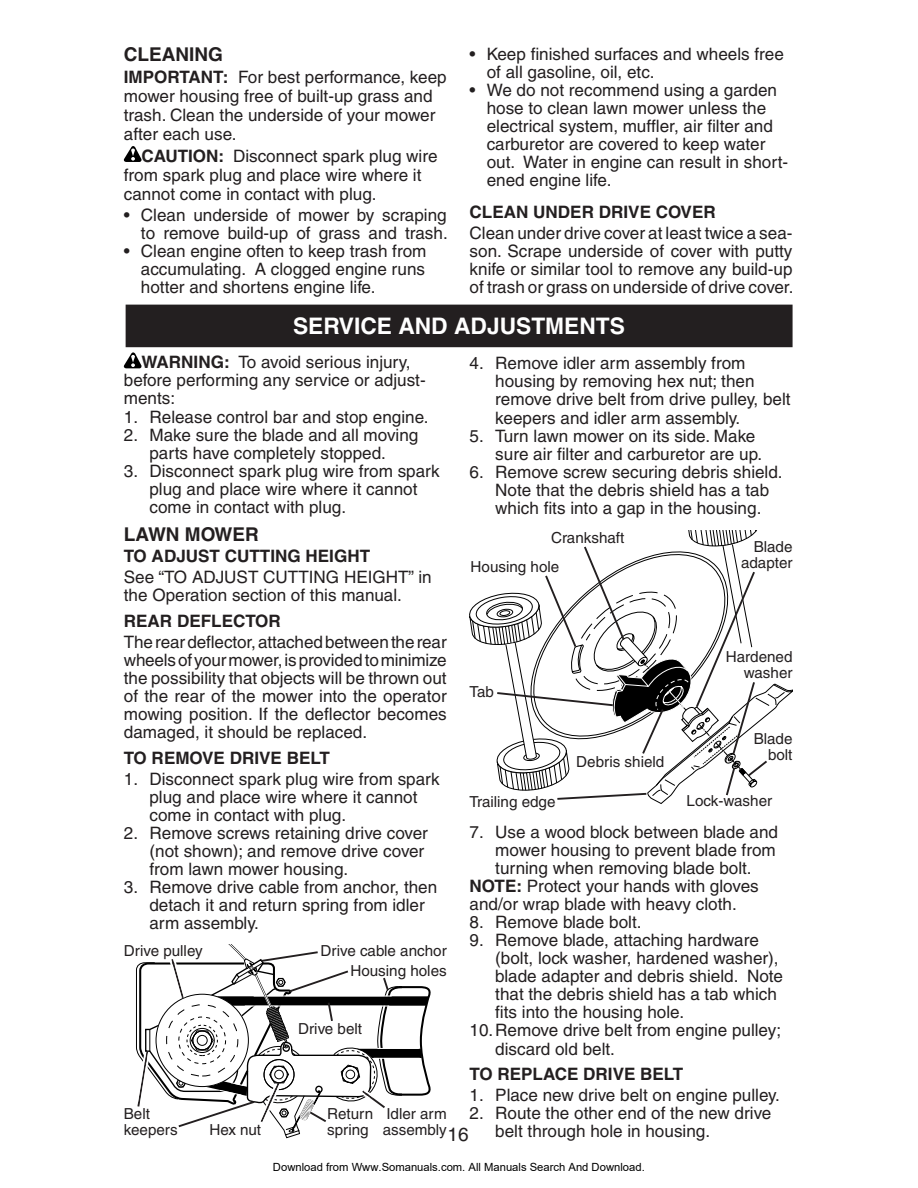
<style>
.page{position:relative;width:918px;height:1188px;background:#fff}
.page>*{position:absolute;margin:0;border:0;box-sizing:border-box;transform-origin:0 0}
.t1{font:700 22.8px "Helvetica";color:#fff}
.t2{font:700 19.05px "Helvetica";color:#231f20}
.t3{font:19.05px "Helvetica";color:#231f20}
.t4{font:17.1px/18px "Helvetica";color:#231f20}
.t5{font:700 17.1px "Helvetica";color:#231f20}
.t6{font:15.15px/16.2px "Helvetica";color:#231f20;text-align:right}
.t7{font:11.25px "Arial";color:#000}
.s1{font-weight:700}
</style>
<div class="page">
<div style="left:126px;top:305px;width:666px;height:42px;background:#231f20"></div>
<svg style="left:124px;top:352px;width:18px;height:16px"></svg>
<svg style="left:124px;top:146px;width:18px;height:16px"></svg>
<svg style="left:470px;top:531px;width:323px;height:273px"></svg>
<svg style="left:495px;top:544px;width:274px;height:257px"></svg>
<svg style="left:136px;top:945px;width:295px;height:194px"></svg>
<p class="t2" style="left:124px;top:48px;width:101px">CLEANING</p>
<p class="t4" style="left:124px;top:69px;width:324px;line-height:19px"><span class="s1">IMPORTANT:</span> For best performance, keep mower housing free of built-up grass and trash. Clean the underside of your mower after each use.</p>
<p class="t4" style="left:124px;top:148px;width:315px;line-height:19px;text-indent:18px"><span class="s1">CAUTION:</span> Disconnect spark plug wire from spark plug and place wire where it cannot come in contact with plug.</p>
<p class="t4" style="left:124px;top:207px;width:325px;text-align:right">• Clean underside of mower by scraping to remove build-up of grass and trash.</p>
<p class="t4" style="left:141px;top:244px;width:287px;text-align:justify;text-indent:-17px">• Clean engine often to keep trash from accumulating. A clogged engine runs hotter and shortens engine life.</p>
<p class="t4" style="left:487px;top:47px;width:299px;text-indent:-17px">• Keep finished surfaces and wheels free of all gasoline, oil, etc.</p>
<p class="t4" style="left:487px;top:83px;width:303px;text-indent:-17px">• We do not recommend using a garden hose to clean lawn mower unless the electrical system, muffler, air filter and carburetor are covered to keep water out. Water in engine can result in short&shy;ened engine life.</p>
<p class="t5" style="left:470px;top:205px;width:248px">CLEAN UNDER DRIVE COVER</p>
<p class="t4" style="left:470px;top:225px;width:325px;text-align:justify">Clean under drive cover at least twice a sea&shy;son. Scrape underside of cover with putty knife or similar tool to remove any build-up of trash or grass on underside of drive cover.</p>
<h1 class="t1" style="left:293px;top:318px;width:334px">SERVICE AND ADJUSTMENTS</h1>
<p class="t4" style="left:124px;top:355px;width:303px;text-indent:18px"><span class="s1">WARNING:</span> To avoid serious injury, before per form ing any service or ad just - ments:</p>
<p class="t4" style="left:124px;top:409px;width:306px">1. Release control bar and stop engine.</p>
<p class="t4" style="left:124px;top:427px;width:296px;text-align:center">2. Make sure the blade and all moving parts have completely stopped.</p>
<p class="t4" style="left:149px;top:463px;width:292px;text-indent:-26px">3. Disconnect spark plug wire from spark plug and place wire where it cannot come in contact with plug.</p>
<p class="t2" style="left:124px;top:527px;width:137px">LAWN MOWER</p>
<p class="t5" style="left:124px;top:550px;width:248px">TO ADJUST CUTTING HEIGHT</p>
<p class="t4" style="left:124px;top:570px;width:309px">See “TO ADJUST CUTTING HEIGHT” in the Operation sec tion of this manual.</p>
<p class="t5" style="left:124px;top:615px;width:159px">REAR DEFLECTOR</p>
<p class="t4" style="left:124px;top:634px;width:324px;text-align:justify">The rear deflector, attached between the rear wheels of your mower, is provided to minimize the possibility that objects will be thrown out of the rear of the mower into the operator mowing position. If the deflector becomes dam aged, it should be replaced.</p>
<p class="t5" style="left:124px;top:752px;width:207px">TO REMOVE DRIVE BELT</p>
<p class="t4" style="left:149px;top:771px;width:292px;text-indent:-26px">1. Disconnect spark plug wire from spark plug and place wire where it cannot come in contact with plug.</p>
<p class="t4" style="left:149px;top:825px;width:280px;text-indent:-26px">2. Remove screws retaining drive cover (not shown); and remove drive cover from lawn mower housing.</p>
<p class="t4" style="left:149px;top:880px;width:289px;text-indent:-26px">3. Remove drive cable from anchor, then detach it and return spring from idler arm assembly.</p>
<p class="t4" style="left:495px;top:356px;width:297px;text-indent:-26px">4. Remove idler arm assembly from housing by removing hex nut; then remove drive belt from drive pulley, belt keepers and idler arm assembly.</p>
<p class="t4" style="left:495px;top:428px;width:269px;text-indent:-26px">5. Turn lawn mower on its side. Make sure air filter and carburetor are up.</p>
<p class="t4" style="left:495px;top:464px;width:289px;text-indent:-26px">6. Remove screw securing debris shield.<br>Note that the debris shield has a tab which fits into a gap in the housing.</p>
<p class="t6" style="left:551px;top:531px;width:75px">Crankshaft</p>
<p class="t6" style="left:741px;top:540px;width:53px">Blade adapter</p>
<p class="t6" style="left:471px;top:560px;width:90px">Housing hole</p>
<p class="t6" style="left:726px;top:650px;width:68px">Hardened washer</p>
<p class="t6" style="left:470px;top:685px;width:26px">Tab</p>
<p class="t6" style="left:754px;top:732px;width:40px">Blade bolt</p>
<p class="t6" style="left:576px;top:755px;width:90px">Debris shield</p>
<p class="t6" style="left:687px;top:795px;width:87px">Lock-washer</p>
<p class="t6" style="left:470px;top:795px;width:87px">Trailing edge</p>
<p class="t4" style="left:470px;top:825px;width:310px">7. Use a wood block between blade and</p>
<p class="t4" style="left:495px;top:843px;width:282px">mower hous ing to prevent blade from</p>
<p class="t4" style="left:495px;top:861px;width:258px">turning when re mov ing blade bolt.</p>
<p class="t4" style="left:470px;top:879px;width:291px"><span class="s1">NOTE:</span> Protect your hands with gloves</p>
<p class="t4" style="left:470px;top:897px;width:269px">and/or wrap blade with heavy cloth.</p>
<p class="t4" style="left:470px;top:915px;width:173px">8. Remove blade bolt.</p>
<p class="t4" style="left:470px;top:933px;width:291px">9. Remove blade, attaching hardware</p>
<p class="t4" style="left:495px;top:951px;width:285px">(bolt, lock wash er, hardened wash er),</p>
<p class="t4" style="left:495px;top:969px;width:289px">blade adapter and debris shield. Note</p>
<p class="t4" style="left:495px;top:987px;width:283px">that the debris shield has a tab which</p>
<p class="t4" style="left:495px;top:1005px;width:190px">fits into the housing hole.</p>
<p class="t4" style="left:470px;top:1023px;width:313px">10.Remove drive belt from engine pulley;</p>
<p class="t4" style="left:495px;top:1041px;width:121px">discard old belt.</p>
<p class="t5" style="left:470px;top:1068px;width:215px">TO REPLACE DRIVE BELT</p>
<p class="t4" style="left:470px;top:1088px;width:312px">1. Place new drive belt on engine pulley.</p>
<p class="t4" style="left:495px;top:1106px;width:278px;text-indent:-26px">2. Route the other end of the new drive belt through hole in housing.</p>
<p class="t6" style="left:124px;top:944px;width:80px">Drive pulley</p>
<p class="t6" style="left:320px;top:942px;width:128px;line-height:19.5px">Drive cable anchor<br>Housing holes</p>
<p class="t6" style="left:298px;top:1022px;width:66px">Drive belt</p>
<p class="t6" style="left:124px;top:1107px;width:55px;text-align:left">Belt keepers</p>
<p class="t6" style="left:327px;top:1107px;width:47px;text-align:left">Return spring</p>
<p class="t7" style="left:273px;top:1160px;width:373px">Download from Www.Somanuals.com. All Manuals Search And Download.</p>
<p class="t6" style="left:383px;top:1107px;width:65px;text-align:left">Idler arm assembly</p>
<p class="t6" style="left:209px;top:1123px;width:53px">Hex nut</p>
<p class="t3" style="left:448px;top:1128px;width:23px">16</p>
</div>
